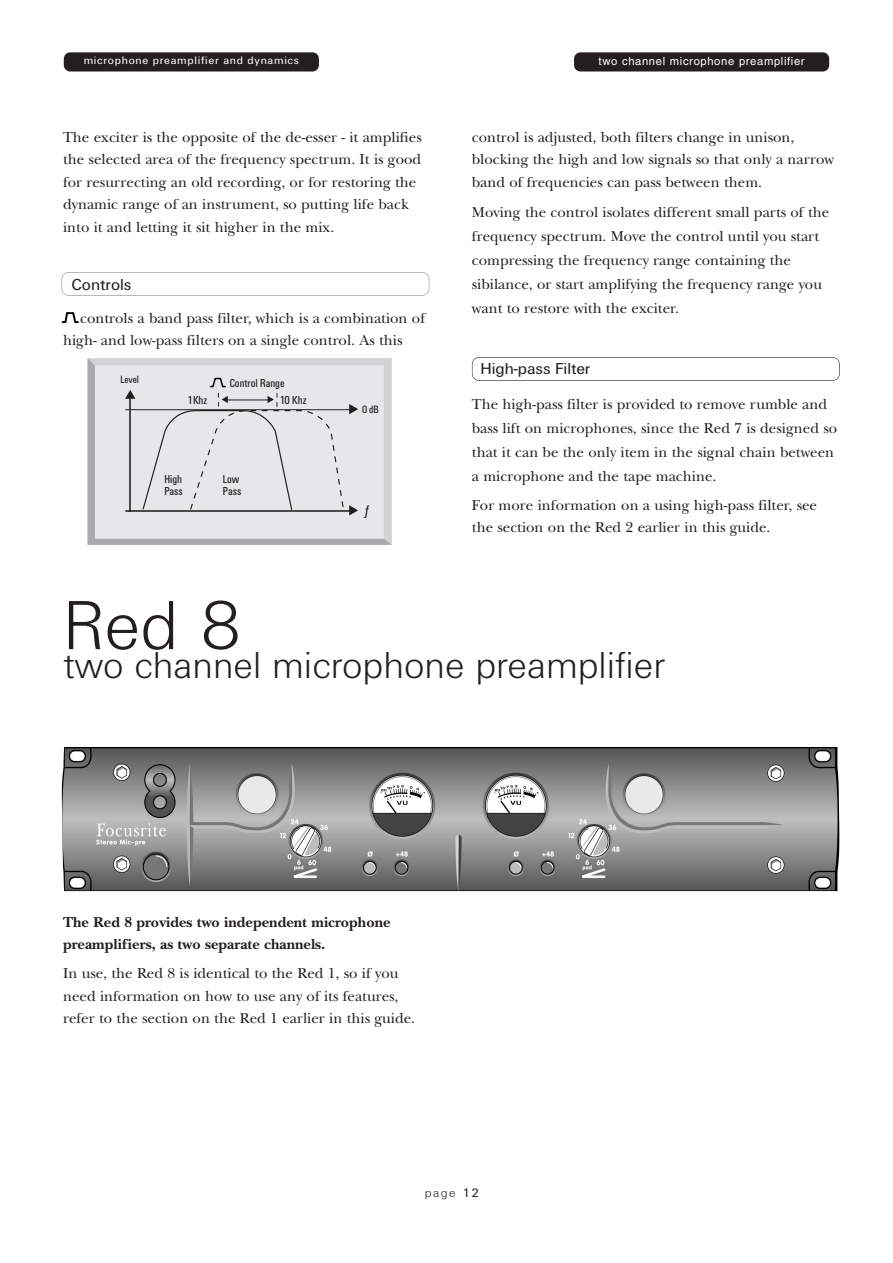
<style>
.page{position:relative;width:893px;height:1263px;background:#fff}
.page>*{position:absolute;margin:0;border:0;box-sizing:border-box;transform-origin:0 0}
.t1{font:300 72px "Unitus T";color:#231f20}
.t2{font:300 39px "Unitus T";color:#231f20}
.t3{font:16.5px "Unitus T";color:#231f20}
.t4{font:15px/22.5px "New Baskerville";color:#231f20}
.t5{font:700 15px/22.5px "New Baskerville";color:#231f20}
.t6{font:condensed 14.25px "Unitus T";color:#231f20}
.t7{font:300 12.75px "Unitus T";color:#231f20}
.t8{font:condensed 12px/11.7px "Unitus T";color:#231f20}
.t9{font:11.25px "Unitus T";letter-spacing:.06em;color:#fff}
.t10{font:11.25px "Helvetica";letter-spacing:.055em;color:#fff}
.t11{font:condensed 10.95px "Unitus T";color:#231f20}
.s1{font-weight:400}
</style>
<div class="page">
<div style="left:64px;top:52px;width:255px;height:19px;background:#231f20;border-radius:6px"></div>
<div style="left:574px;top:52px;width:255px;height:19px;background:#231f20;border-radius:6px"></div>
<div style="left:62px;top:272px;width:367px;height:24px;border:1px solid #808285;border-radius:7px"></div>
<div style="left:472px;top:357px;width:368px;height:24px;border:1px solid #231f20;border-radius:7px"></div>
<svg style="left:88px;top:358px;width:304px;height:187px;background:#dcdddf"></svg>
<svg style="left:125px;top:390px;width:10px;height:9px"></svg>
<hr style="left:129px;top:398px;width:2px;height:114px;background:#231f20">
<hr style="left:125px;top:510px;width:228px;height:2px;background:#231f20">
<hr style="left:125px;top:409px;width:228px;height:1px;background:#231f20">
<div style="left:142px;top:377px;width:216px;height:138px;background:#e6e7e9"></div>
<img style="left:62px;top:747px;width:778px;height:144px">
<svg style="left:61px;top:312px;width:18px;height:12px"></svg>
<p class="t9" style="left:84px;top:57px;width:217px">microphone preamplifier and dynamics</p>
<p class="t10" style="left:599px;top:57px;width:207px">two channel microphone preamplifier</p>
<p class="t4" style="left:63px;top:128px;width:360px">The exciter is the opposite of the de-esser - it amplifies the selected area of the frequency spectrum. It is good for resurrecting an old recording, or for restoring the dynamic range of an instrument, so putting life back into it and letting it sit higher in the mix.</p>
<p class="t3" style="left:72px;top:279px;width:61px">Controls</p>
<p class="t4" style="left:63px;top:308px;width:364px;text-indent:17px">controls a band pass filter, which is a combination of high- and low-pass filters on a single control. As this</p>
<p class="t11" style="left:121px;top:375px;width:20px">Level</p>
<p class="t8" style="left:230px;top:378px;width:56px">Control Range</p>
<p class="t8" style="left:188px;top:395px;width:21px">1Khz</p>
<p class="t8" style="left:280px;top:395px;width:28px">10 Khz</p>
<p class="t8" style="left:164px;top:474px;width:20px">High<br>Pass</p>
<p class="t8" style="left:223px;top:474px;width:20px">Low<br>Pass</p>
<p class="t11" style="left:362px;top:405px;width:18px">O dB</p>
<p class="t6" style="left:364px;top:507px;width:8px">ƒ</p>
<p class="t4" style="left:472px;top:128px;width:364px">control is adjusted, both filters change in unison, blocking the high and low signals so that only a narrow band of frequencies can pass between them.</p>
<p class="t4" style="left:472px;top:202px;width:359px;line-height:24px">Moving the control isolates different small parts of the frequency spectrum. Move the control until you start compressing the frequency range containing the sibilance, or start amplifying the frequency range you want to restore with the exciter.</p>
<p class="t3" style="left:480px;top:363px;width:112px">High-pass Filter</p>
<p class="t4" style="left:472px;top:394px;width:367px;line-height:24px">The high-pass filter is provided to remove rumble and bass lift on microphones, since the Red 7 is designed so that it can be the only item in the signal chain between a microphone and the tape machine.</p>
<p class="t4" style="left:472px;top:495px;width:347px">For more information on a using high-pass filter, see the section on the Red 2 earlier in this guide.</p>
<h1 class="t1" style="left:63px;top:602px;width:182px">Red 8</h1>
<h2 class="t2" style="left:63px;top:652px;width:604px">two channel microphone preamplifier</h2>
<p class="t5" style="left:63px;top:913px;width:329px">The Red 8 provides two independent microphone preamplifiers, as two separate channels.</p>
<p class="t4" style="left:63px;top:964px;width:354px">In use, the Red 8 is identical to the Red 1, so if you need information on how to use any of its features, refer to the section on the Red 1 earlier in this guide.</p>
<p class="t7" style="left:425px;top:1188px;width:56px">page <span class="s1">12</span></p>
</div>
